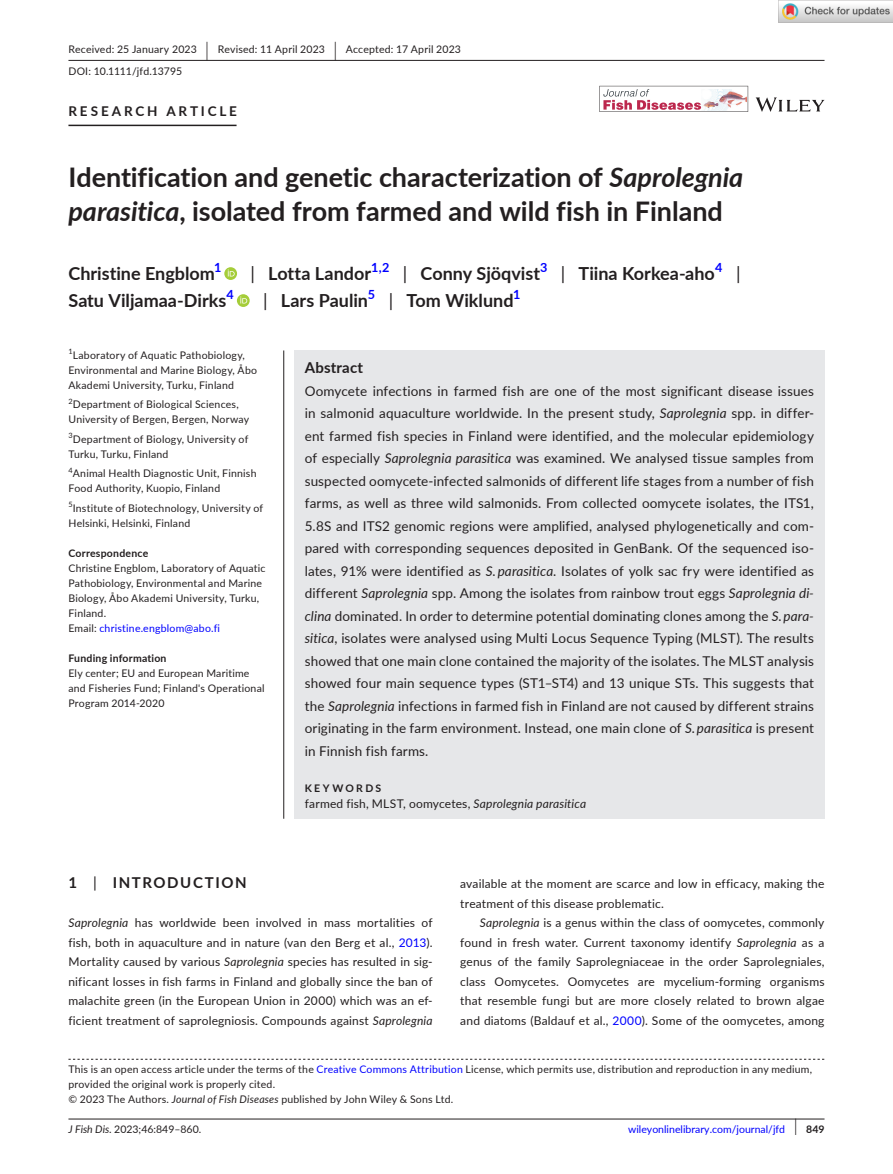
<style>
.page{position:relative;width:893px;height:1174px;background:#fff}
.page>*{position:absolute;margin:0;border:0;box-sizing:border-box;transform-origin:0 0}
.t1{font:700 27px/34.5px "Lato";color:#231f20}
.t2{font:700 18px "Lato";color:#231f20}
.t3{font:18px "Lato";color:#231f20}
.t4{font:700 15px "Lato";letter-spacing:.1em;color:#231f20}
.t5{font:700 15px "Lato";letter-spacing:.015em;color:#231f20}
.t6{font:13.5px/22.5px "Lato";letter-spacing:.01em;color:#231f20;text-align:justify}
.t7{font:700 13.5px "Lato";letter-spacing:.21em;color:#231f20}
.t8{font:700 12.6px "Lato";color:#00f}
.t9{font:12px/19.5px "Lato";letter-spacing:.015em;color:#231f20;text-align:justify}
.t10{font:10.5px/15px "Lato";letter-spacing:.02em;color:#231f20}
.t11{font:10.5px "Lato";color:#00f}
.t12{font:700 10.5px "Lato";letter-spacing:.02em;color:#231f20}
.t13{font:10.5px "Lato";color:#231f20}
.t14{font:700 10.5px "Lato";letter-spacing:.22em;color:#231f20}
.t15{font:7.35px "Lato";color:#231f20}
.s1{font-size:19.65px}
.s2{font-style:italic}
.s3{font-weight:400}
.s4{color:#00f}
.s5{font-size:17.4px;color:#231f20}
.s6{font-weight:700;color:#231f20}
</style>
<div class="page">
<hr style="left:68px;top:1118px;width:756px;height:1px;background:#231f20">
<svg style="left:756px;top:97px;width:68px;height:15px"></svg>
<svg style="left:599px;top:86px;width:149px;height:26px"></svg>
<hr style="left:68px;top:60px;width:756px;height:1px;background:#231f20">
<hr style="left:68px;top:125px;width:169px;height:1px;background:#231f20">
<svg style="left:224px;top:267px;width:13px;height:13px"></svg>
<svg style="left:228px;top:269px;width:7px;height:7px"></svg>
<svg style="left:237px;top:294px;width:13px;height:13px"></svg>
<svg style="left:240px;top:296px;width:7px;height:7px"></svg>
<svg style="left:68px;top:1058px;width:756px;height:1px"></svg>
<div style="left:294px;top:350px;width:530px;height:468px;background:#e6e7e9"></div>
<hr style="left:283px;top:350px;width:1px;height:468px;background:#231f20">
<img style="left:779px;top:0;width:114px;height:23px">
<p class="t10" style="left:68px;top:38px;width:394px;line-height:21.8px">Received: 25 January 2023 <span class="s1">|</span> Revised: 11 April 2023 <span class="s1">|</span> Accepted: 17 April 2023<br>DOI: 10.1111/jfd.13795</p>
<p class="t7" style="left:68px;top:101px;width:170px">RESEARCH ARTICLE</p>
<h1 class="t1" style="left:68px;top:159px;width:676px">Identification and genetic characterization of <span class="s2">Saprolegnia parasitica</span>, isolated from farmed and wild fish in Finland</h1>
<h2 class="t2" style="left:68px;top:260px;width:148px">Christine Engblom</h2>
<p class="t8" style="left:214px;top:258px;width:9px">1</p>
<h2 class="t2" style="left:251px;top:260px;width:122px"><span class="s3">|</span> Lotta Landor</h2>
<p class="t8" style="left:371px;top:258px;width:20px">1,2</p>
<h2 class="t2" style="left:403px;top:260px;width:139px"><span class="s3">|</span> Conny Sjöqvist</h2>
<p class="t8" style="left:540px;top:258px;width:9px">3</p>
<h2 class="t2" style="left:561px;top:260px;width:155px"><span class="s3">|</span> Tiina Korkea-aho</h2>
<p class="t8" style="left:715px;top:258px;width:9px">4</p>
<h2 class="t3" style="left:736px;top:260px;width:6px">|</h2>
<h2 class="t2" style="left:68px;top:287px;width:159px">Satu Viljamaa-Dirks</h2>
<p class="t8" style="left:227px;top:285px;width:9px">4</p>
<h2 class="t2" style="left:263px;top:287px;width:106px"><span class="s3">|</span> Lars Paulin</h2>
<p class="t8" style="left:368px;top:285px;width:9px">5</p>
<h2 class="t2" style="left:389px;top:287px;width:126px"><span class="s3">|</span> Tom Wiklund</h2>
<p class="t8" style="left:513px;top:285px;width:9px">1</p>
<p class="t15" style="left:68px;top:346px;width:6px">1</p>
<p class="t10" style="left:68px;top:347px;width:190px;text-indent:4px">Laboratory of Aquatic Pathobiology,<br>Environmental and Marine Biology, Åbo<br>Akademi University, Turku, Finland</p>
<p class="t15" style="left:68px;top:396px;width:6px">2</p>
<p class="t10" style="left:68px;top:397px;width:182px;text-align:center">Department of Biological Sciences,<br>University of Bergen, Bergen, Norway</p>
<p class="t10" style="left:68px;top:431px;width:181px"><sup>3</sup>Department of Biology, University of<br>Turku, Turku, Finland</p>
<p class="t10" style="left:68px;top:466px;width:190px"><sup>4</sup>Animal Health Diagnostic Unit, Finnish<br>Food Authority, Kuopio, Finland</p>
<p class="t10" style="left:68px;top:500px;width:196px"><sup>5</sup>Institute of Biotechnology, University of<br>Helsinki, Helsinki, Finland</p>
<p class="t12" style="left:68px;top:545px;width:81px">Correspondence</p>
<p class="t10" style="left:68px;top:560px;width:199px">Christine Engblom, Laboratory of Aquatic Pathobiology, Environmental and Marine Biology, Åbo Akademi University, Turku, Finland.<br>Email: <span class="s4">christine.engblom@abo.fi</span></p>
<p class="t12" style="left:68px;top:650px;width:100px">Funding information</p>
<p class="t10" style="left:68px;top:665px;width:198px">Ely center; EU and European Maritime and Fisheries Fund; Finland's Operational<br>Program 2014-2020</p>
<p class="t5" style="left:305px;top:356px;width:60px">Abstract</p>
<p class="t6" style="left:305px;top:379px;width:511px">Oomycete infections in farmed fish are one of the most significant disease issues in salmonid aquaculture worldwide. In the present study, <span class="s2">Saprolegnia</span> spp. in differ&shy;ent farmed fish species in Finland were identified, and the molecular epidemiology of especially <span class="s2">Saprolegnia parasitica</span> was examined. We analysed tissue samples from suspected oomycete-infected salmonids of different life stages from a number of fish farms, as well as three wild salmonids. From collected oomycete isolates, the ITS1, 5.8S and ITS2 genomic regions were amplified, analysed phylogenetically and com&shy;pared with corresponding sequences deposited in GenBank. Of the sequenced iso&shy;lates, 91% were identified as <span class="s2">S. parasitica</span>. Isolates of yolk sac fry were identified as different <span class="s2">Saprolegnia</span> spp. Among the isolates from rainbow trout eggs <span class="s2">Saprolegnia di&shy;clina</span> dominated. In order to determine potential dominating clones among the <span class="s2">S. para&shy;sitica</span>, isolates were analysed using Multi Locus Sequence Typing (MLST). The results showed that one main clone contained the majority of the isolates. The MLST analysis showed four main sequence types (ST1–ST4) and 13 unique STs. This suggests that the <span class="s2">Saprolegnia</span> infections in farmed fish in Finland are not caused by different strains originating in the farm environment. Instead, one main clone of <span class="s2">S. parasitica</span> is present in Finnish fish farms.</p>
<p class="t14" style="left:305px;top:780px;width:78px">KEYWORDS</p>
<p class="t9" style="left:305px;top:793px;width:283px">farmed fish, MLST, oomycetes, <span class="s2">Saprolegnia parasitica</span></p>
<p class="t4" style="left:68px;top:872px;width:180px">1 <span class="s3">|</span> INTRODUCTION</p>
<p class="t9" style="left:68px;top:912px;width:366px"><span class="s2">Saprolegnia</span> has worldwide been involved in mass mortalities of fish, both in aquaculture and in nature (van den Berg et al., <span class="s4">2013</span>).<br>Mortality caused by various <span class="s2">Saprolegnia</span> species has resulted in sig&shy;nificant losses in fish farms in Finland and globally since the ban of malachite green (in the European Union in 2000) which was an ef&shy;ficient treatment of saprolegniosis. Compounds against <span class="s2">Saprolegnia</span></p>
<p class="t9" style="left:460px;top:873px;width:366px">available at the moment are scarce and low in efficacy, making the treatment of this disease problematic.</p>
<p class="t9" style="left:460px;top:912px;width:366px;text-indent:20px"><span class="s2">Saprolegnia</span> is a genus within the class of oomycetes, commonly found in fresh water. Current taxonomy identify <span class="s2">Saprolegnia</span> as a genus of the family Saprolegniaceae in the order Saprolegniales, class Oomycetes. Oomycetes are mycelium-forming organisms that resemble fungi but are more closely related to brown algae and diatoms (Baldauf et al., <span class="s4">2000</span>). Some of the oomycetes, among</p>
<p class="t10" style="left:68px;top:1061px;width:745px">This is an open access article under the terms of the <span class="s4">Creative Commons Attribution</span> License, which permits use, distribution and reproduction in any medium, provided the original work is properly cited.<br>© 2023 The Authors. <span class="s2">Journal of Fish Diseases</span> published by John Wiley &amp; Sons Ltd.</p>
<p class="t13" style="left:68px;top:1121px;width:134px"><span class="s2">J Fish Dis.</span> 2023;46:849–860.</p>
<p class="t11" style="left:628px;top:1121px;width:198px">wileyonlinelibrary.com/journal/jfd <span class="s5">|</span> <span class="s6">849</span></p>
</div>
